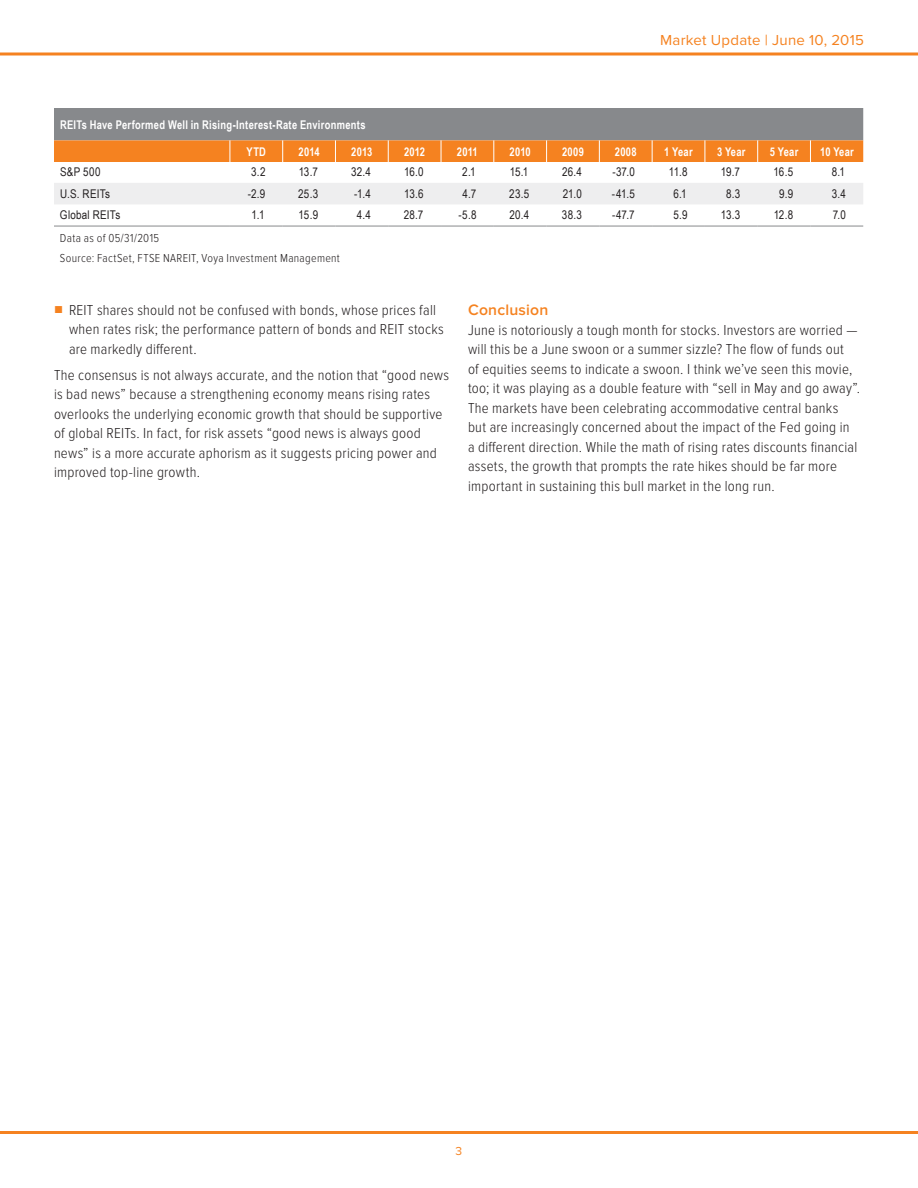
<style>
.page{position:relative;width:918px;height:1188px;background:#fff}
.page>*{position:absolute;margin:0;border:0;box-sizing:border-box;transform-origin:0 0}
.t1{font:600 15.75px "Proxima Nova";letter-spacing:.015em;color:#f58220}
.t2{font:300 15px/19.5px "Proxima Nova Cond";letter-spacing:.015em;color:#231f20}
.t3{font:15px "Proxima Nova";letter-spacing:.02em;color:#f58220}
.t4{font:12px "Arial Narrow";letter-spacing:.01em;color:#231f20}
.t5{font:700 12px "Arial Narrow";letter-spacing:.025em;color:#fff;scale:.95 1}
.t6{font:300 12px/20.2px "Proxima Nova Cond";letter-spacing:.025em;color:#231f20}
.t7{font:12px "Proxima Nova";color:#f58220}
.s1{font-family:"Arial";font-weight:400;color:#f58220}
</style>
<div class="page">
<svg style="left:0;top:52px;width:918px;height:4px;background:#f7a157"></svg>
<hr style="left:0;top:1131px;width:918px;height:3px;background:#f58220">
<svg style="left:54px;top:225px;width:809px;height:1px"></svg>
<div style="left:54px;top:183px;width:809px;height:21px;background:#eeeeef"></div>
<svg style="left:54px;top:108px;width:809px;height:54px;background:#b38762"></svg>
<hr style="left:54px;top:226px;width:176px;height:1px;background:#87898c">
<hr style="left:230px;top:226px;width:53px;height:1px;background:#87898c">
<hr style="left:283px;top:226px;width:52px;height:1px;background:#87898c">
<hr style="left:335px;top:226px;width:53px;height:1px;background:#87898c">
<hr style="left:388px;top:226px;width:53px;height:1px;background:#87898c">
<hr style="left:441px;top:226px;width:53px;height:1px;background:#87898c">
<hr style="left:494px;top:226px;width:53px;height:1px;background:#87898c">
<hr style="left:547px;top:226px;width:52px;height:1px;background:#87898c">
<hr style="left:599px;top:226px;width:53px;height:1px;background:#87898c">
<hr style="left:652px;top:226px;width:53px;height:1px;background:#87898c">
<hr style="left:705px;top:226px;width:53px;height:1px;background:#87898c">
<hr style="left:758px;top:226px;width:52px;height:1px;background:#87898c">
<hr style="left:810px;top:226px;width:53px;height:1px;background:#87898c">
<p class="t3" style="left:660px;top:31px;width:205px">Market Update | June 10, 2015</p>
<p class="t5" style="left:60px;top:115px;width:323px">REITs Have Performed Well in Rising-Interest-Rate Environments</p>
<p class="t5" style="left:247px;top:142px;width:22px">YTD</p>
<p class="t5" style="left:299px;top:142px;width:24px">2014</p>
<p class="t5" style="left:351px;top:142px;width:24px">2013</p>
<p class="t5" style="left:404px;top:142px;width:24px">2012</p>
<p class="t5" style="left:457px;top:142px;width:23px">2011</p>
<p class="t5" style="left:510px;top:142px;width:24px">2010</p>
<p class="t5" style="left:562px;top:142px;width:25px">2009</p>
<p class="t5" style="left:615px;top:142px;width:24px">2008</p>
<p class="t5" style="left:664px;top:142px;width:32px">1 Year</p>
<p class="t5" style="left:717px;top:142px;width:32px">3 Year</p>
<p class="t5" style="left:770px;top:142px;width:32px">5 Year</p>
<p class="t5" style="left:820px;top:142px;width:37px">10 Year</p>
<p class="t4" style="left:60px;top:163px;width:42px">S&amp;P 500</p>
<p class="t4" style="left:251px;top:163px;width:16px">3.2</p>
<p class="t4" style="left:299px;top:163px;width:21px">13.7</p>
<p class="t4" style="left:351px;top:163px;width:21px">32.4</p>
<p class="t4" style="left:404px;top:163px;width:21px">16.0</p>
<p class="t4" style="left:462px;top:163px;width:15px">2.1</p>
<p class="t4" style="left:510px;top:163px;width:20px">15.1</p>
<p class="t4" style="left:562px;top:163px;width:21px">26.4</p>
<p class="t4" style="left:612px;top:163px;width:24px">-37.0</p>
<p class="t4" style="left:669px;top:163px;width:20px">11.8</p>
<p class="t4" style="left:721px;top:163px;width:21px">19.7</p>
<p class="t4" style="left:774px;top:163px;width:21px">16.5</p>
<p class="t4" style="left:832px;top:163px;width:15px">8.1</p>
<p class="t4" style="left:60px;top:185px;width:52px">U.S. REITs</p>
<p class="t4" style="left:248px;top:185px;width:19px">-2.9</p>
<p class="t4" style="left:298px;top:185px;width:21px">25.3</p>
<p class="t4" style="left:354px;top:185px;width:18px">-1.4</p>
<p class="t4" style="left:404px;top:185px;width:21px">13.6</p>
<p class="t4" style="left:462px;top:185px;width:15px">4.7</p>
<p class="t4" style="left:509px;top:185px;width:22px">23.5</p>
<p class="t4" style="left:563px;top:185px;width:21px">21.0</p>
<p class="t4" style="left:612px;top:185px;width:24px">-41.5</p>
<p class="t4" style="left:673px;top:185px;width:15px">6.1</p>
<p class="t4" style="left:726px;top:185px;width:16px">8.3</p>
<p class="t4" style="left:779px;top:185px;width:16px">9.9</p>
<p class="t4" style="left:832px;top:185px;width:16px">3.4</p>
<p class="t4" style="left:60px;top:206px;width:62px">Global REITs</p>
<p class="t4" style="left:252px;top:206px;width:14px">1.1</p>
<p class="t4" style="left:299px;top:206px;width:21px">15.9</p>
<p class="t4" style="left:357px;top:206px;width:16px">4.4</p>
<p class="t4" style="left:404px;top:206px;width:21px">28.7</p>
<p class="t4" style="left:458px;top:206px;width:20px">-5.8</p>
<p class="t4" style="left:509px;top:206px;width:21px">20.4</p>
<p class="t4" style="left:562px;top:206px;width:22px">38.3</p>
<p class="t4" style="left:612px;top:206px;width:24px">-47.7</p>
<p class="t4" style="left:673px;top:206px;width:16px">5.9</p>
<p class="t4" style="left:721px;top:206px;width:21px">13.3</p>
<p class="t4" style="left:774px;top:206px;width:21px">12.8</p>
<p class="t4" style="left:833px;top:206px;width:15px">7.0</p>
<p class="t6" style="left:60px;top:228px;width:281px">Data as of 05/31/2015<br>Source: FactSet, FTSE NAREIT, Voya Investment Management</p>
<p class="t2" style="left:69px;top:300px;width:376px;text-indent:-15px"><span class="s1">■</span> REIT shares should not be confused with bonds, whose prices fall when rates risk; the performance pattern of bonds and REIT stocks are markedly different.</p>
<p class="t2" style="left:54px;top:365px;width:397px">The consensus is not always accurate, and the notion that “good news is bad news” because a strengthening economy means rising rates overlooks the underlying economic growth that should be supportive of global REITs. In fact, for risk assets “good news is always good news” is a more accurate aphorism as it suggests pricing power and improved top-line growth.</p>
<p class="t1" style="left:468px;top:301px;width:82px">Conclusion</p>
<p class="t2" style="left:468px;top:320px;width:394px">June is notoriously a tough month for stocks. Investors are worried — will this be a June swoon or a summer sizzle? The flow of funds out<br>of equities seems to indicate a swoon. I think we’ve seen this movie, too; it was playing as a double feature with “sell in May and go away”.<br>The markets have been celebrating accommodative central banks but are increasingly concerned about the impact of the Fed going in<br>a different direction. While the math of rising rates discounts financial assets, the growth that prompts the rate hikes should be far more important in sustaining this bull market in the long run.</p>
<p class="t7" style="left:456px;top:1145px;width:8px">3</p>
</div>
